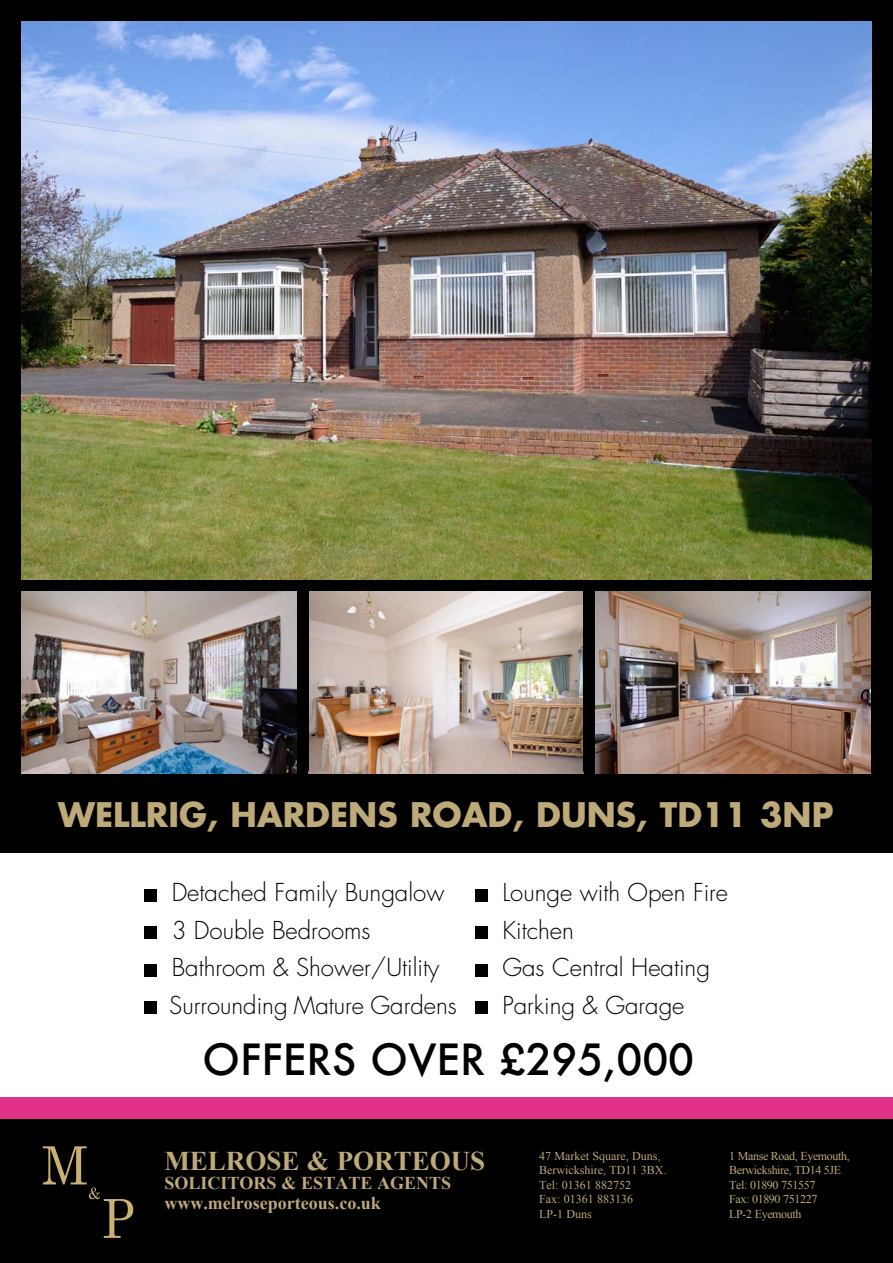
<style>
.page{position:relative;width:893px;height:1263px;background:#fff}
.page>*{position:absolute;margin:0;border:0;box-sizing:border-box;transform-origin:0 0}
.price{font:500 42px "Futura";color:#000}
.address{font:700 33px "Futura";color:#bea978}
.t1{font:700 27px "Times New Roman";color:#bea978}
.bullets{font:300 24px "Futura";color:#000}
.t2{font:700 18px "Times New Roman";color:#bea978}
.t3{font:12px "Times New Roman";letter-spacing:-.03em;color:#bea978}
.t4{font:12px "Times New Roman";color:#bea978}
</style>
<div class="page">
<div style="left:0;top:0;width:893px;height:852px;background:#000"></div>
<img style="left:22px;top:21px;width:849px;height:559px">
<img style="left:22px;top:591px;width:275px;height:183px">
<img style="left:308px;top:591px;width:275px;height:183px">
<img style="left:596px;top:591px;width:275px;height:183px">
<hr style="left:308px;top:589px;width:1px;height:182px;background:#000">
<div style="left:0;top:1118px;width:893px;height:145px;background:#000"></div>
<div style="left:0;top:1097px;width:893px;height:21px;background:#e13288"></div>
<div style="left:144px;top:889px;width:13px;height:12px;background:#000"></div>
<div style="left:144px;top:926px;width:13px;height:13px;background:#000"></div>
<div style="left:144px;top:964px;width:13px;height:12px;background:#000"></div>
<div style="left:144px;top:1001px;width:13px;height:13px;background:#000"></div>
<div style="left:475px;top:889px;width:12px;height:12px;background:#000"></div>
<div style="left:475px;top:926px;width:12px;height:13px;background:#000"></div>
<div style="left:475px;top:964px;width:12px;height:12px;background:#000"></div>
<div style="left:475px;top:1001px;width:12px;height:13px;background:#000"></div>
<svg style="left:43px;top:1146px;width:90px;height:92px"></svg>
<div style="left:77px;top:1194px;width:11px;height:58px;background:#000"></div>
<div style="left:32px;top:1192px;width:51px;height:9px;background:#000"></div>
<p class="address" style="left:58px;top:791px;width:777px">WELLRIG, HARDENS ROAD, DUNS, TD11 3NP</p>
<p class="bullets" style="left:172px;top:877px;width:274px">Detached Family Bungalow</p>
<p class="bullets" style="left:172px;top:915px;width:200px">3 Double Bedrooms</p>
<p class="bullets" style="left:172px;top:952px;width:269px">Bathroom &amp; Shower/Utility</p>
<p class="bullets" style="left:169px;top:990px;width:289px">Surrounding Mature Gardens</p>
<p class="bullets" style="left:502px;top:877px;width:227px">Lounge with Open Fire</p>
<p class="bullets" style="left:502px;top:915px;width:73px">Kitchen</p>
<p class="bullets" style="left:502px;top:952px;width:209px">Gas Central Heating</p>
<p class="bullets" style="left:502px;top:990px;width:184px">Parking &amp; Garage</p>
<p class="price" style="left:203px;top:1030px;width:493px">OFFERS OVER £295,000</p>
<p class="t1" style="left:164px;top:1142px;width:322px">MELROSE &amp; PORTEOUS</p>
<p class="t2" style="left:164px;top:1171px;width:288px">SOLICITORS &amp; ESTATE AGENTS</p>
<p class="t2" style="left:164px;top:1190px;width:218px">www.melroseporteous.co.uk</p>
<p class="t4" style="left:539px;top:1148px;width:123px">47 Market Square, Duns,</p>
<p class="t4" style="left:539px;top:1162px;width:129px">Berwickshire, TD11 3BX.</p>
<p class="t4" style="left:539px;top:1176px;width:93px">Tel: 01361 882752</p>
<p class="t4" style="left:539px;top:1191px;width:95px">Fax: 01361 883136</p>
<p class="t3" style="left:539px;top:1205px;width:54px">LP-1 Duns</p>
<p class="t3" style="left:729px;top:1148px;width:122px">1 Manse Road, Eyemouth,</p>
<p class="t3" style="left:729px;top:1162px;width:114px">Berwickshire, TD14 5JE</p>
<p class="t3" style="left:729px;top:1176px;width:88px">Tel: 01890 751557</p>
<p class="t3" style="left:729px;top:1191px;width:90px">Fax: 01890 751227</p>
<p class="t3" style="left:729px;top:1205px;width:74px">LP-2 Eyemouth</p>
</div>
